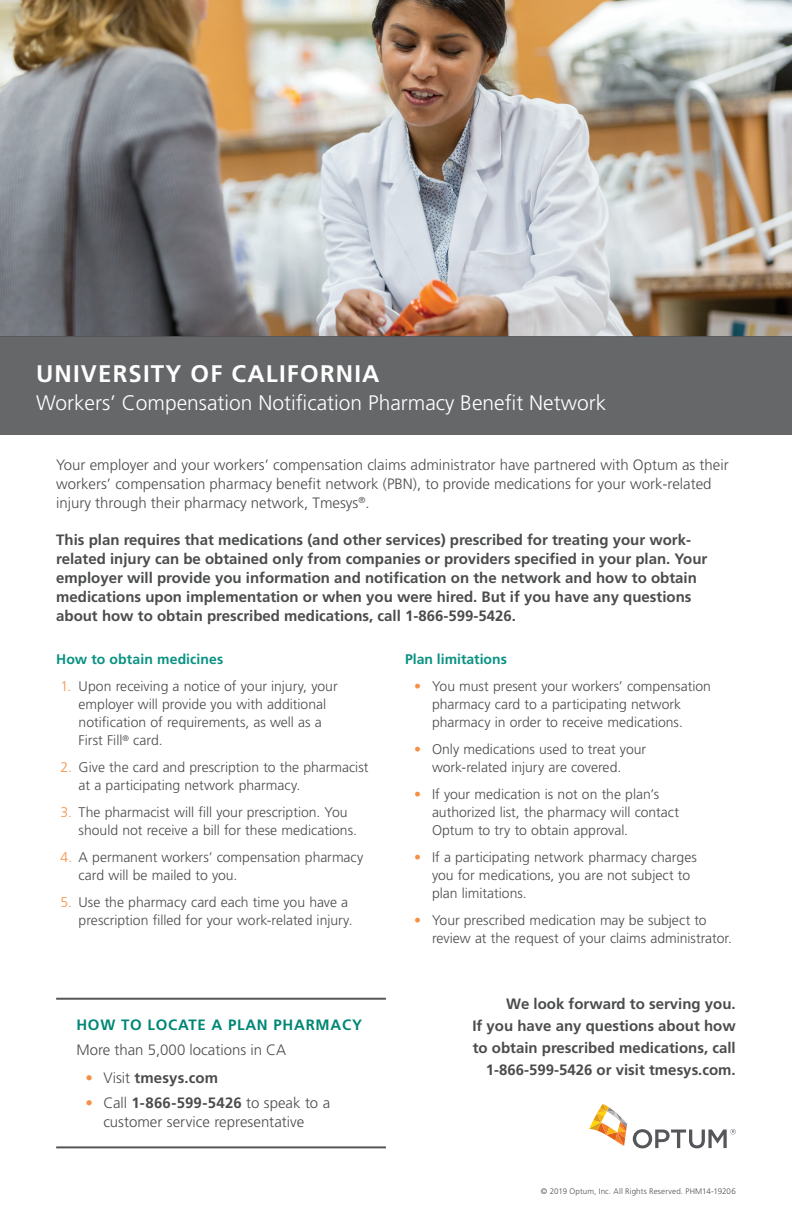
<style>
.page{position:relative;width:792px;height:1224px;background:#fff}
.page>*{position:absolute;margin:0;border:0;box-sizing:border-box;transform-origin:0 0}
.t1{font:700 24px "Frutiger LT Std";letter-spacing:.05em;color:#fff}
.t2{font:300 21px "Frutiger LT Std";color:#fff}
.t3{font:700 15px/19px "Frutiger LT Std";color:#4b4c4d}
.t4{font:300 15px/19px "Frutiger LT Std";color:#4b4c4d}
.t5{font:700 15px "Frutiger LT Std";letter-spacing:.05em;color:#008775}
.t6{font:300 14px/18px "Frutiger LT Std";color:#4b4c4d}
.Bullet_point{font:700 14px "Frutiger LT Std";color:#0a9283}
.Bullet_point-2{font:300 8px "Frutiger LT Std";letter-spacing:.015em;color:#4b4c4d}
.s1{color:#f69044}
.s2{font-weight:300;color:#f69044}
.s3{font-weight:300}
.s4{font-weight:700}
</style>
<div class="page">
<img style="left:0;top:0;width:792px;height:337px">
<div style="left:0;top:337px;width:792px;height:98px;background:#666769"></div>
<hr style="left:56px;top:998px;width:330px;height:2px;background:#555659">
<hr style="left:56px;top:1146px;width:330px;height:2px;background:#555659">
<svg style="left:589px;top:1104px;width:38px;height:42px"></svg>
<svg style="left:633px;top:1129px;width:103px;height:19px"></svg>
<p class="t1" style="left:36px;top:359px;width:345px">UNIVERSITY OF CALIFORNIA</p>
<p class="t2" style="left:36px;top:391px;width:572px">Workers’ Compensation Notification Pharmacy Benefit Network</p>
<p class="t4" style="left:56px;top:456px;width:674px">Your employer and your workers’ compensation claims administrator have partnered with Optum as their workers’ compensation pharmacy benefit network (PBN), to provide medications for your work-related injury through their pharmacy network, Tmesys<sup>®</sup>.</p>
<p class="t3" style="left:56px;top:530px;width:653px">This plan requires that medications (and other services) prescribed for treating your work&shy;related injury can be obtained only from companies or providers specified in your plan. Your employer will provide you information and notification on the network and how to obtain medications upon implementation or when you were hired. But if you have any questions about how to obtain prescribed medications, call 1-866-599-5426.</p>
<p class="Bullet_point" style="left:56px;top:651px;width:169px">How to obtain medicines</p>
<p class="t6" style="left:79px;top:678px;width:261px;text-indent:-18px"><span class="s1">1.</span> Upon receiving a notice of your injury, your employer will provide you with additional notification of requirements, as well as a First Fill<sup>®</sup> card.</p>
<p class="t6" style="left:79px;top:759px;width:291px;text-indent:-18px"><span class="s1">2.</span> Give the card and prescription to the pharmacist at a participating network pharmacy.</p>
<p class="t6" style="left:79px;top:804px;width:280px;text-indent:-18px"><span class="s1">3.</span> The pharmacist will fill your prescription. You should not receive a bill for these medications.</p>
<p class="t6" style="left:79px;top:849px;width:286px;text-indent:-18px"><span class="s1">4.</span> A permanent workers’ compensation pharmacy card will be mailed to you.</p>
<p class="t6" style="left:79px;top:894px;width:275px;text-indent:-18px"><span class="s1">5.</span> Use the pharmacy card each time you have a prescription filled for your work-related injury.</p>
<p class="Bullet_point" style="left:405px;top:651px;width:103px">Plan limitations</p>
<p class="t6" style="left:432px;top:678px;width:281px;text-indent:-18px"><span class="s1">•</span> You must present your workers’ compensation pharmacy card to a participating network pharmacy in order to receive medications.</p>
<p class="t6" style="left:414px;top:741px;width:234px;text-align:center"><span class="s1">•</span> Only medications used to treat your work-related injury are covered.</p>
<p class="t6" style="left:432px;top:786px;width:249px;text-indent:-18px"><span class="s1">•</span> If your medication is not on the plan’s authorized list, the pharmacy will contact<br>Optum to try to obtain approval.</p>
<p class="t6" style="left:432px;top:849px;width:266px;text-indent:-18px"><span class="s1">•</span> If a participating network pharmacy charges you for medications, you are not subject to plan limitations.</p>
<p class="t6" style="left:432px;top:912px;width:302px;text-indent:-18px"><span class="s1">•</span> Your prescribed medication may be subject to review at the request of your claims administrator.</p>
<p class="t5" style="left:76px;top:1016px;width:287px">HOW TO LOCATE A PLAN PHARMACY</p>
<p class="t4" style="left:76px;top:1041px;width:211px">More than 5,000 locations in CA</p>
<p class="t3" style="left:85px;top:1069px;width:134px"><span class="s2">•</span> <span class="s3">Visit</span> tmesys.com</p>
<p class="t4" style="left:85px;top:1094px;width:246px;text-align:center"><span class="s1">•</span> Call <span class="s4">1-866-599-5426</span> to speak to a customer service representative</p>
<p class="t3" style="left:506px;top:994px;width:231px">We look forward to serving you.</p>
<p class="t3" style="left:472px;top:1015px;width:265px;line-height:22px;text-align:right">If you have any questions about how to obtain prescribed medications, call<br>1-866-599-5426 or visit tmesys.com.</p>
<p class="Bullet_point-2" style="left:541px;top:1187px;width:196px">© 2019 Optum, Inc. All Rights Reserved. PHM14-19206</p>
</div>
